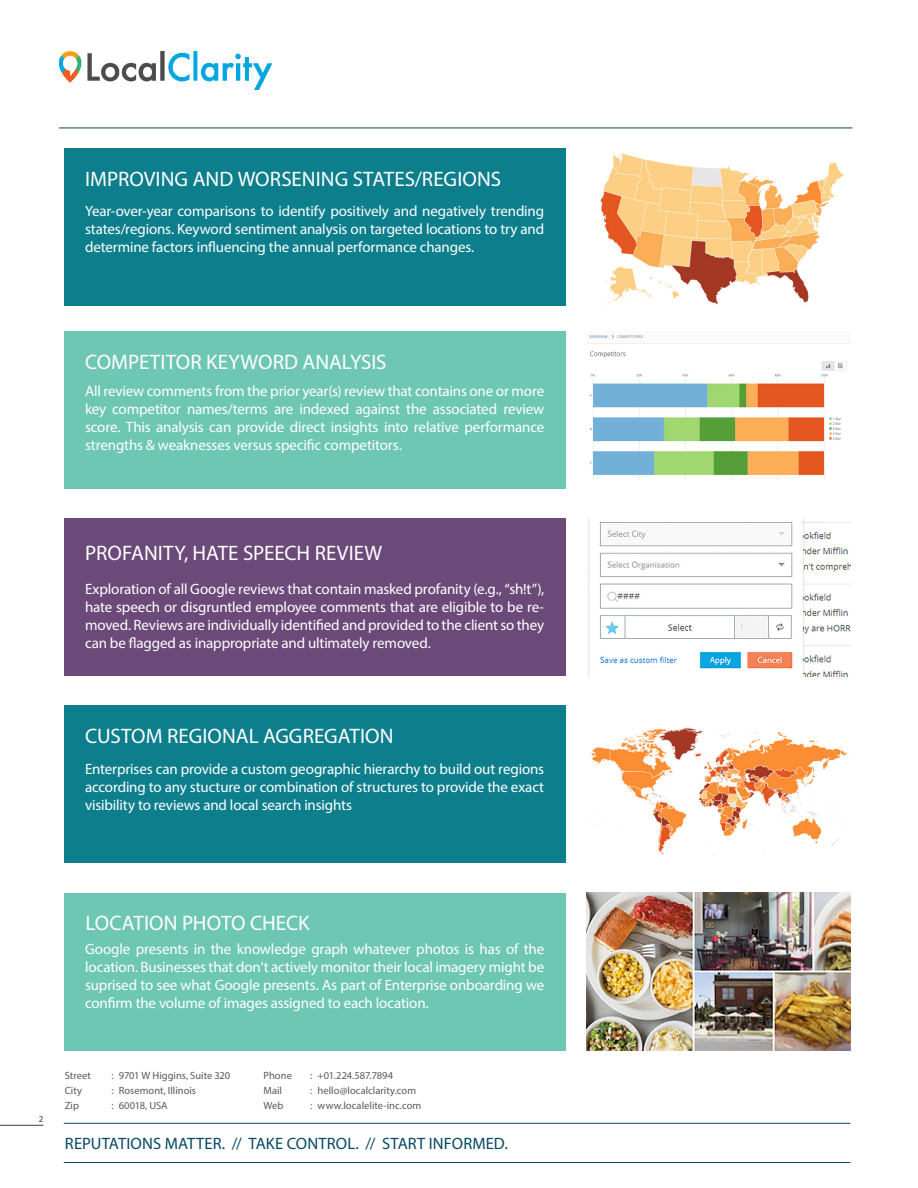
<style>
.page{position:relative;width:918px;height:1188px;background:#fff}
.page>*{position:absolute;margin:0;border:0;box-sizing:border-box;transform-origin:0 0}
.t1{font:21px "Myriad Pro";color:#fff}
.t2{font:16.5px "Myriad Pro";letter-spacing:.01em;color:#054863}
.Normal_Text{font:15px/18px "Myriad Pro";letter-spacing:-.01em;color:#fff;text-align:justify}
.t3{font:10.5px "Myriad Pro";color:#57585a}
.t4{font:9px "Myriad Pro";color:#3e3e3f}
</style>
<div class="page">
<hr style="left:0;top:1125px;width:43px;height:1px;background:#3e3e3f">
<div style="left:64px;top:149px;width:502px;height:157px;background:#0c7e8c"></div>
<div style="left:64px;top:332px;width:502px;height:157px;background:#6dc7b3"></div>
<div style="left:64px;top:519px;width:502px;height:157px;background:#6b4978"></div>
<hr style="left:59px;top:128px;width:793px;height:1px;background:#054863">
<img style="left:59px;top:52px;width:213px;height:37px">
<img style="left:588px;top:519px;width:262px;height:157px">
<img style="left:587px;top:334px;width:263px;height:146px">
<img style="left:600px;top:153px;width:244px;height:153px">
<div style="left:64px;top:706px;width:502px;height:157px;background:#0c7e8c"></div>
<img style="left:590px;top:727px;width:258px;height:128px">
<div style="left:64px;top:893px;width:502px;height:157px;background:#6dc7b3"></div>
<img style="left:587px;top:893px;width:263px;height:157px">
<hr style="left:64px;top:1123px;width:786px;height:1px;background:#054863">
<hr style="left:64px;top:1162px;width:786px;height:1px;background:#054863">
<h3 class="t1" style="left:85px;top:166px;width:418px">IMPROVING AND WORSENING STATES/REGIONS</h3>
<p class="Normal_Text" style="left:85px;top:202px;width:461px">Year-over-year comparisons to identify positively and negatively trending states/regions. Keyword sentiment analysis on targeted locations to try and determine factors influencing the annual performance changes.</p>
<h3 class="t1" style="left:85px;top:349px;width:303px">COMPETITOR KEYWORD ANALYSIS</h3>
<p class="Normal_Text" style="left:85px;top:382px;width:461px">All review comments from the prior year(s) review that contains one or more key competitor names/terms are indexed against the associated review score. This analysis can provide direct insights into relative performance strengths &amp; weaknesses versus specific competitors.</p>
<h3 class="t1" style="left:85px;top:540px;width:298px">PROFANITY, HATE SPEECH REVIEW</h3>
<p class="Normal_Text" style="left:85px;top:580px;width:461px">Exploration of all Google reviews that contain masked profanity (e.g., “sh!t”), hate speech or disgruntled employee comments that are eligible to be re&shy;moved. Reviews are individually identified and provided to the client so they can be flagged as inappropriate and ultimately removed.</p>
<h3 class="t1" style="left:85px;top:723px;width:310px">CUSTOM REGIONAL AGGREGATION</h3>
<p class="Normal_Text" style="left:85px;top:760px;width:461px">Enterprises can provide a custom geographic hierarchy to build out regions according to any stucture or combination of structures to provide the exact visibility to reviews and local search insights</p>
<h3 class="t1" style="left:85px;top:910px;width:226px">LOCATION PHOTO CHECK</h3>
<p class="Normal_Text" style="left:85px;top:940px;width:461px">Google presents in the knowledge graph whatever photos is has of the location. Businesses that don‘t actively monitor their local imagery might be suprised to see what Google presents. As part of Enterprise onboarding we confirm the volume of images assigned to each location.</p>
<p class="t4" style="left:39px;top:1113px;width:6px">2</p>
<p class="t3" style="left:65px;top:1069px;width:28px">Street</p>
<p class="t3" style="left:111px;top:1069px;width:120px">: 9701 W Higgins, Suite 320</p>
<p class="t3" style="left:65px;top:1084px;width:19px">City</p>
<p class="t3" style="left:111px;top:1084px;width:86px">: Rosemont, Illinois</p>
<p class="t3" style="left:65px;top:1099px;width:16px">Zip</p>
<p class="t3" style="left:111px;top:1099px;width:58px">: 60018, USA</p>
<p class="t3" style="left:264px;top:1069px;width:30px">Phone</p>
<p class="t3" style="left:310px;top:1069px;width:85px">: +01.224.587.7894</p>
<p class="t3" style="left:264px;top:1084px;width:20px">Mail</p>
<p class="t3" style="left:310px;top:1084px;width:108px">: hello@localclarity.com</p>
<p class="t3" style="left:264px;top:1099px;width:21px">Web</p>
<p class="t3" style="left:310px;top:1099px;width:113px">: www.localelite-inc.com</p>
<p class="t2" style="left:65px;top:1133px;width:444px">REPUTATIONS MATTER. // TAKE CONTROL. // START INFORMED.</p>
</div>
